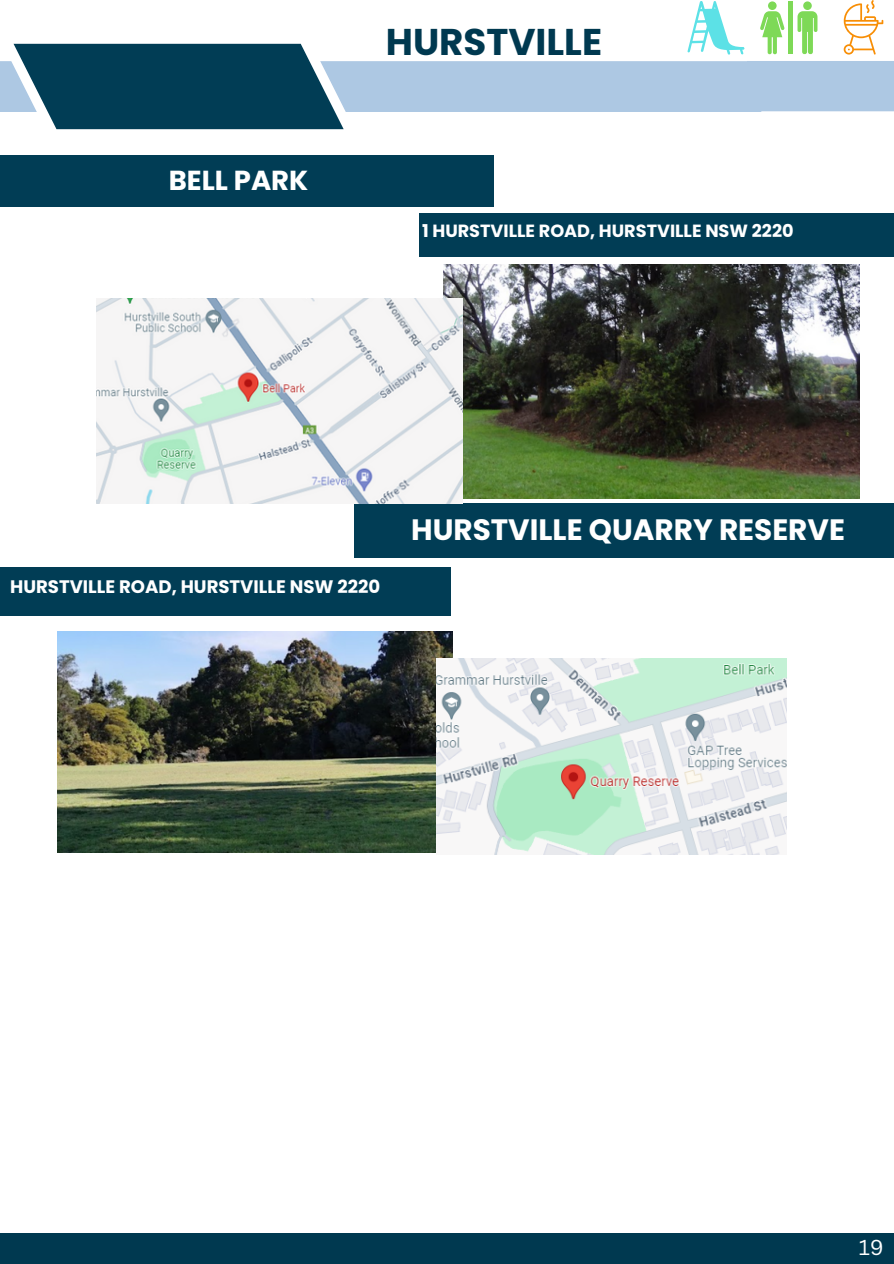
<style>
.page{position:relative;width:894px;height:1264px;background:#fff}
.page>*{position:absolute;margin:0;border:0;box-sizing:border-box;transform-origin:0 0}
.t1{font:700 37.2px "Poppins";color:#003950}
.t2{font:700 29.4px "Poppins";color:#fff}
.t3{font:700 27.45px "Poppins";color:#fff}
.t4{font:21px "Canva Sans";color:#fff}
.t5{font:700 18.15px "Poppins";color:#fff}
.t6{font:700 17.7px "Poppins";color:#fff}
</style>
<div class="page">
<div style="left:354px;top:503px;width:539px;height:55px;background:#013d55"></div>
<div style="left:0;top:567px;width:450px;height:48px;background:#013d55"></div>
<img style="left:58px;top:631px;width:394px;height:221px">
<img style="left:436px;top:658px;width:349px;height:196px">
<svg style="left:0;top:0;width:893px;height:129px"></svg>
<div style="left:0;top:1233px;width:893px;height:30px;background:#003950"></div>
<div style="left:0;top:155px;width:494px;height:51px;background:#013d55"></div>
<div style="left:419px;top:213px;width:474px;height:44px;background:#013d55"></div>
<img style="left:443px;top:265px;width:416px;height:233px">
<img style="left:97px;top:298px;width:365px;height:205px">
<p class="t3" style="left:169px;top:161px;width:141px">BELL PARK</p>
<h2 class="t1" style="left:385px;top:16px;width:218px">HURSTVILLE</h2>
<h3 class="t6" style="left:422px;top:218px;width:373px">1 HURSTVILLE ROAD, HURSTVILLE NSW 2220</h3>
<p class="t5" style="left:10px;top:573px;width:371px">HURSTVILLE ROAD, HURSTVILLE NSW 2220</p>
<p class="t2" style="left:411px;top:509px;width:435px">HURSTVILLE QUARRY RESERVE</p>
<h1 class="t4" style="left:858px;top:1232px;width:26px">19</h1>
<p class="t4" style="left:879px;top:1235px;width:15px">9</p>
</div>
